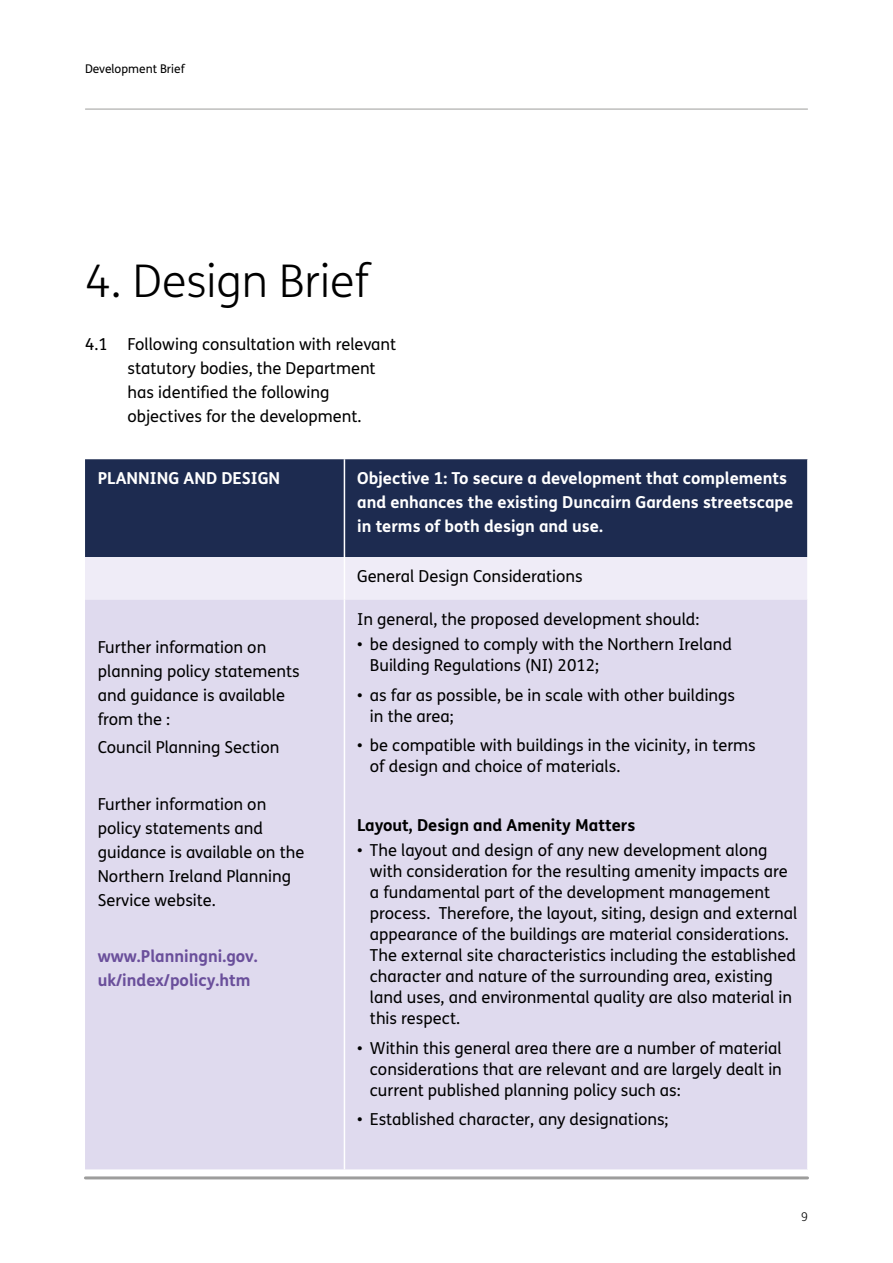
<style>
.page{position:relative;width:893px;height:1263px;background:#fff}
.page>*{position:absolute;margin:0;border:0;box-sizing:border-box;transform-origin:0 0}
.t1{font:300 45px "FS Me";color:#000}
.t2{font:16.5px/21px "FS Me";color:#000}
.t3{font:700 16.5px/24px "FS Me";color:#fff}
.t4{font:700 16.5px/24px "FS Me";color:#6a4f9b}
.t5{font:700 16.5px "FS Me";color:#000}
.t6{font:12px "FS Me";color:#000}
.t7{font:300 12px "FS Me";color:#000}
</style>
<div class="page">
<hr style="left:85px;top:1176px;width:722px;height:3px;background:#9d9d9c">
<hr style="left:85px;top:109px;width:722px;height:1px;background:#9d9d9c">
<div style="left:85px;top:459px;width:722px;height:98px;background:#1d2b50"></div>
<div style="left:85px;top:557px;width:722px;height:43px;background:#efecf7"></div>
<div style="left:85px;top:600px;width:722px;height:569px;background:#dfdaee"></div>
<hr style="left:344px;top:459px;width:1px;height:98px;background:#fff">
<hr style="left:344px;top:557px;width:1px;height:43px;background:#fff">
<hr style="left:344px;top:600px;width:1px;height:569px;background:#fff">
<p class="t6" style="left:85px;top:60px;width:101px">Development Brief</p>
<p class="t1" style="left:85px;top:251px;width:286px">4. Design Brief</p>
<p class="t2" style="left:128px;top:332px;width:270px;line-height:24px;text-indent:-43px">4.1 Following consultation with relevant statutory bodies, the Department has identified the following objectives for the development.</p>
<p class="t3" style="left:98px;top:466px;width:184px">PLANNING AND DESIGN</p>
<p class="t3" style="left:357px;top:466px;width:438px">Objective 1: To secure a development that complements and enhances the existing Duncairn Gardens streetscape in terms of both design and use.</p>
<p class="t2" style="left:357px;top:566px;width:227px">General Design Considerations</p>
<p class="t2" style="left:98px;top:635px;width:203px;line-height:24px">Further information on planning policy statements and guidance is available from the :</p>
<p class="t2" style="left:98px;top:737px;width:183px">Council Planning Section</p>
<p class="t2" style="left:98px;top:792px;width:208px;line-height:24px">Further information on policy statements and guidance is available on the<br>Northern Ireland Planning<br>Service website.</p>
<p class="t4" style="left:98px;top:943px;width:161px">www.Planningni.gov. uk/index/policy.htm</p>
<p class="t2" style="left:357px;top:608px;width:344px">In general, the proposed development should:</p>
<p class="t2" style="left:370px;top:633px;width:364px;text-indent:-13px">• be designed to comply with the Northern Ireland<br>Building Regulations (NI) 2012;</p>
<p class="t2" style="left:370px;top:684px;width:367px;text-indent:-13px">• as far as possible, be in scale with other buildings in the area;</p>
<p class="t2" style="left:370px;top:734px;width:387px;text-indent:-13px">• be compatible with buildings in the vicinity, in terms of design and choice of materials.</p>
<p class="t5" style="left:357px;top:812px;width:280px">Layout, Design and Amenity Matters</p>
<p class="t2" style="left:370px;top:840px;width:429px;text-indent:-13px">• The layout and design of any new development along with consideration for the resulting amenity impacts are a fundamental part of the development management process. Therefore, the layout, siting, design and external appearance of the buildings are material considerations.<br>The external site characteristics including the established character and nature of the surrounding area, existing land uses, and environmental quality are also material in this respect.</p>
<p class="t2" style="left:370px;top:1037px;width:413px;text-align:justify;text-indent:-13px">• Within this general area there are a number of material considerations that are relevant and are largely dealt in current published planning policy such as:</p>
<p class="t2" style="left:357px;top:1109px;width:313px">• Established character, any designations;</p>
<p class="t7" style="left:801px;top:1208px;width:8px">9</p>
</div>
